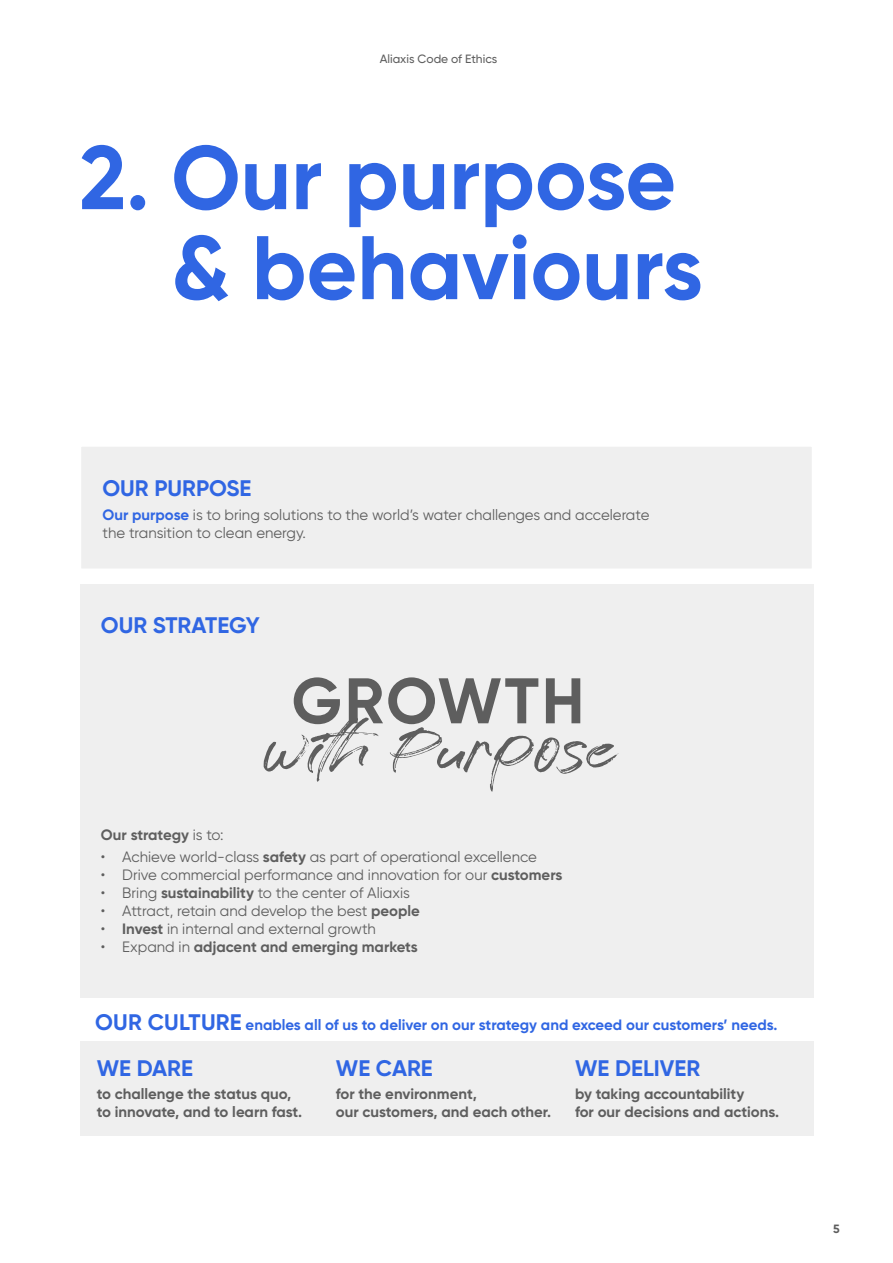
<style>
.page{position:relative;width:893px;height:1263px;background:#fff}
.page>*{position:absolute;margin:0;border:0;box-sizing:border-box;transform-origin:0 0}
.t1{font:700 90px/90px "Gilroy";color:#3066e3;text-align:right}
.t2{font:700 64.35px "Gilroy";letter-spacing:.04em;color:#5e5e5e}
.t3{font:61.65px "Free License";color:#5e5e5e}
.t4{font:700 22.5px "Gilroy";color:#3066e3}
.t5{font:15px/18px "Gilroy";color:#5e5e5e}
.t6{font:700 15px/18px "Gilroy";color:#5e5e5e}
.t7{font:700 15px "Gilroy";color:#3066e3}
.t8{font:500 12px "Gilroy";color:#5e5e5e}
.t9{font:700 12px "Gilroy";color:#5e5e5e}
.s1{font-weight:700;color:#3066e3}
.s2{font-weight:400}
.s3{font-weight:700}
.s4{font-size:22.5px}
</style>
<div class="page">
<div style="left:80px;top:1041px;width:733px;height:95px;background:#efefef"></div>
<div style="left:80px;top:584px;width:733px;height:414px;background:#efefef"></div>
<div style="left:80px;top:446px;width:732px;height:123px;background:#efefef"></div>
<div style="left:80px;top:445px;width:733px;height:125px;border:2px solid #fff"></div>
<p class="t8" style="left:380px;top:51px;width:119px">Aliaxis Code of Ethics</p>
<h1 class="t1" style="left:80px;top:132px;width:625px">2. Our purpose &amp; behaviours</h1>
<h3 class="t4" style="left:102px;top:474px;width:150px">OUR PURPOSE</h3>
<p class="t5" style="left:102px;top:505px;width:548px"><span class="s1">Our purpose</span> is to bring solutions to the world’s water challenges and accelerate the transition to clean energy.</p>
<h3 class="t4" style="left:101px;top:611px;width:160px">OUR STRATEGY</h3>
<h2 class="t2" style="left:292px;top:660px;width:294px">GROWTH</h2>
<h3 class="t3" style="left:265px;top:717px;width:353px">with Purpose</h3>
<p class="t6" style="left:101px;top:825px;width:124px">Our strategy <span class="s2">is to:</span></p>
<p class="t5" style="left:101px;top:848px;width:438px">• Achieve world-class <span class="s3">safety</span> as part of operational excellence</p>
<p class="t5" style="left:101px;top:866px;width:463px">• Drive commercial performance and innovation for our <span class="s3">customers</span></p>
<p class="t5" style="left:101px;top:884px;width:311px">• Bring <span class="s3">sustainability</span> to the center of Aliaxis</p>
<p class="t5" style="left:101px;top:902px;width:320px">• Attract, retain and develop the best <span class="s3">people</span></p>
<p class="t5" style="left:101px;top:920px;width:277px">• <span class="s3">Invest</span> in internal and external growth</p>
<p class="t6" style="left:101px;top:938px;width:318px"><span class="s2">• Expand in</span> adjacent and emerging markets</p>
<p class="t7" style="left:95px;top:1015px;width:684px"><span class="s4">OUR CULTURE</span> enables all of us to deliver on our strategy and exceed our customers’ needs.</p>
<h3 class="t4" style="left:97px;top:1054px;width:98px">WE DARE</h3>
<p class="t6" style="left:97px;top:1084px;width:207px">to challenge the status quo, to innovate, and to learn fast.</p>
<h3 class="t4" style="left:336px;top:1054px;width:98px">WE CARE</h3>
<p class="t6" style="left:336px;top:1084px;width:217px">for the environment,<br>our customers, and each other.</p>
<h3 class="t4" style="left:575px;top:1054px;width:127px">WE DELIVER</h3>
<p class="t6" style="left:575px;top:1084px;width:206px">by taking accountability<br>for our decisions and actions.</p>
<p class="t9" style="left:833px;top:1221px;width:8px">5</p>
</div>
